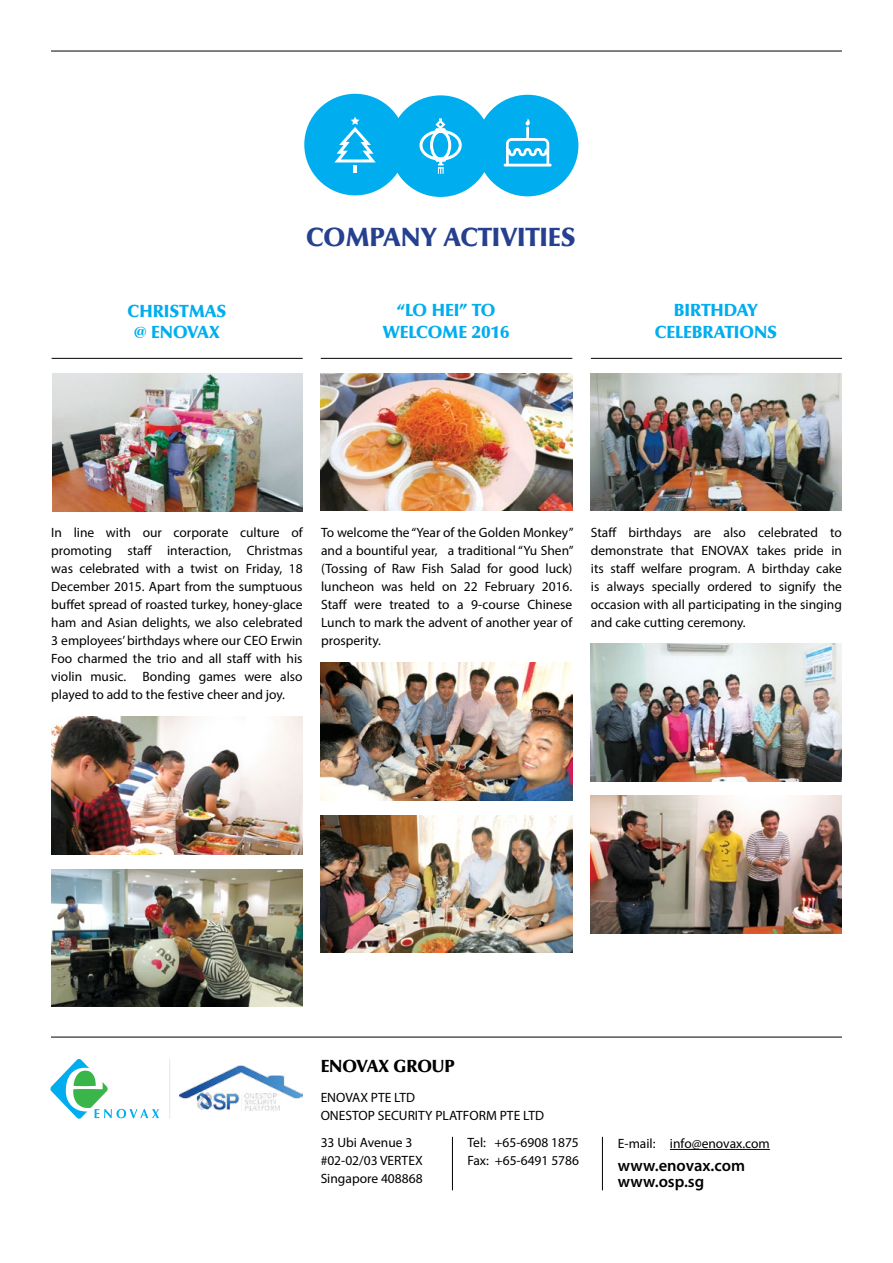
<style>
.page{position:relative;width:893px;height:1263px;background:#fff}
.page>*{position:absolute;margin:0;border:0;box-sizing:border-box;transform-origin:0 0}
.t1{font:27px "URW Classico Blac";color:#25408f}
.t2{font:18px/21.6px "URW Classico Blac";color:#00aeef;text-align:center}
.t3{font:18px "URW Classico Blac";color:#000}
.t4{font:600 16.5px/16.5px "Myriad Pro";color:#000}
.t5{font:13.5px/18px "Myriad Pro";color:#000;text-align:justify}
</style>
<div class="page">
<div style="left:304px;top:94px;width:102px;height:101px;background:#00aeef;border-radius:50%"></div>
<div style="left:390px;top:95px;width:101px;height:102px;background:#00aeef;border-radius:50%"></div>
<div style="left:477px;top:95px;width:101px;height:101px;background:#00aeef;border-radius:50%"></div>
<img style="left:321px;top:373px;width:251px;height:138px">
<img style="left:591px;top:373px;width:251px;height:138px">
<img style="left:591px;top:644px;width:251px;height:137px">
<img style="left:591px;top:795px;width:251px;height:138px">
<img style="left:53px;top:374px;width:250px;height:137px">
<img style="left:321px;top:663px;width:251px;height:137px">
<img style="left:51px;top:717px;width:252px;height:137px">
<img style="left:321px;top:815px;width:251px;height:138px">
<img style="left:51px;top:869px;width:252px;height:138px">
<svg style="left:334px;top:117px;width:42px;height:56px"></svg>
<svg style="left:504px;top:119px;width:48px;height:48px"></svg>
<hr style="left:51px;top:51px;width:791px;height:1px;background:#000">
<hr style="left:52px;top:358px;width:251px;height:1px;background:#000">
<hr style="left:321px;top:358px;width:251px;height:1px;background:#000">
<hr style="left:591px;top:358px;width:251px;height:1px;background:#000">
<svg style="left:50px;top:1059px;width:109px;height:60px"></svg>
<img style="left:180px;top:1066px;width:123px;height:45px">
<hr style="left:169px;top:1059px;width:1px;height:60px;background:#e6e7e8">
<hr style="left:51px;top:1037px;width:791px;height:1px;background:#000">
<hr style="left:670px;top:1149px;width:100px;height:1px;background:#000">
<hr style="left:452px;top:1137px;width:1px;height:53px;background:#000">
<hr style="left:602px;top:1137px;width:1px;height:53px;background:#000">
<svg style="left:419px;top:118px;width:43px;height:56px"></svg>
<h1 class="t1" style="left:306px;top:221px;width:38px">COMPANY</h1>
<h1 class="t1" style="left:444px;top:221px;width:133px">ACTIVITIES</h1>
<h2 class="t2" style="left:128px;top:300px;width:100px">CHRISTMAS @ ENOVAX</h2>
<h2 class="t2" style="left:383px;top:299px;width:128px">“LO HEI” TO<br>WELCOME 2016</h2>
<h2 class="t2" style="left:655px;top:299px;width:124px">BIRTHDAY<br>CELEBRATIONS</h2>
<p class="t5" style="left:51px;top:524px;width:253px">In line with our corporate culture of promoting staff interaction, Christmas was celebrated with a twist on Friday, 18<br>December 2015. Apart from the sumptuous buffet spread of roasted turkey, honey-glace ham and Asian delights, we also celebrated 3 employees’ birthdays where our CEO Erwin Foo charmed the trio and all staff with his violin music. Bonding games were also played to add to the festive cheer and joy.</p>
<p class="t5" style="left:321px;top:524px;width:254px">To welcome the “Year of the Golden Monkey” and a bountiful year, a traditional “Yu Shen” (Tossing of Raw Fish Salad for good luck) luncheon was held on 22 February 2016.<br>Staff were treated to a 9-course Chinese Lunch to mark the advent of another year of prosperity.</p>
<p class="t5" style="left:591px;top:524px;width:253px">Staff birthdays are also celebrated to demonstrate that ENOVAX takes pride in its staff welfare program. A birthday cake is always specially ordered to signify the occasion with all participating in the singing and cake cutting ceremony.</p>
<h2 class="t3" style="left:321px;top:1055px;width:136px">ENOVAX GROUP</h2>
<p class="t5" style="left:321px;top:1089px;width:225px">ENOVAX PTE LTD<br>ONESTOP SECURITY PLATFORM PTE LTD</p>
<p class="t5" style="left:321px;top:1133px;width:104px;text-align:left">33 Ubi Avenue 3 #02-02/03 VERTEX<br>Singapore 408868</p>
<p class="t5" style="left:467px;top:1133px;width:113px">Tel: +65-6908 1875<br>Fax: +65-6491 5786</p>
<p class="t5" style="left:618px;top:1134px;width:153px">E-mail: info@enovax.com</p>
<p class="t4" style="left:618px;top:1156px;width:129px">www.enovax.com www.osp.sg</p>
</div>
